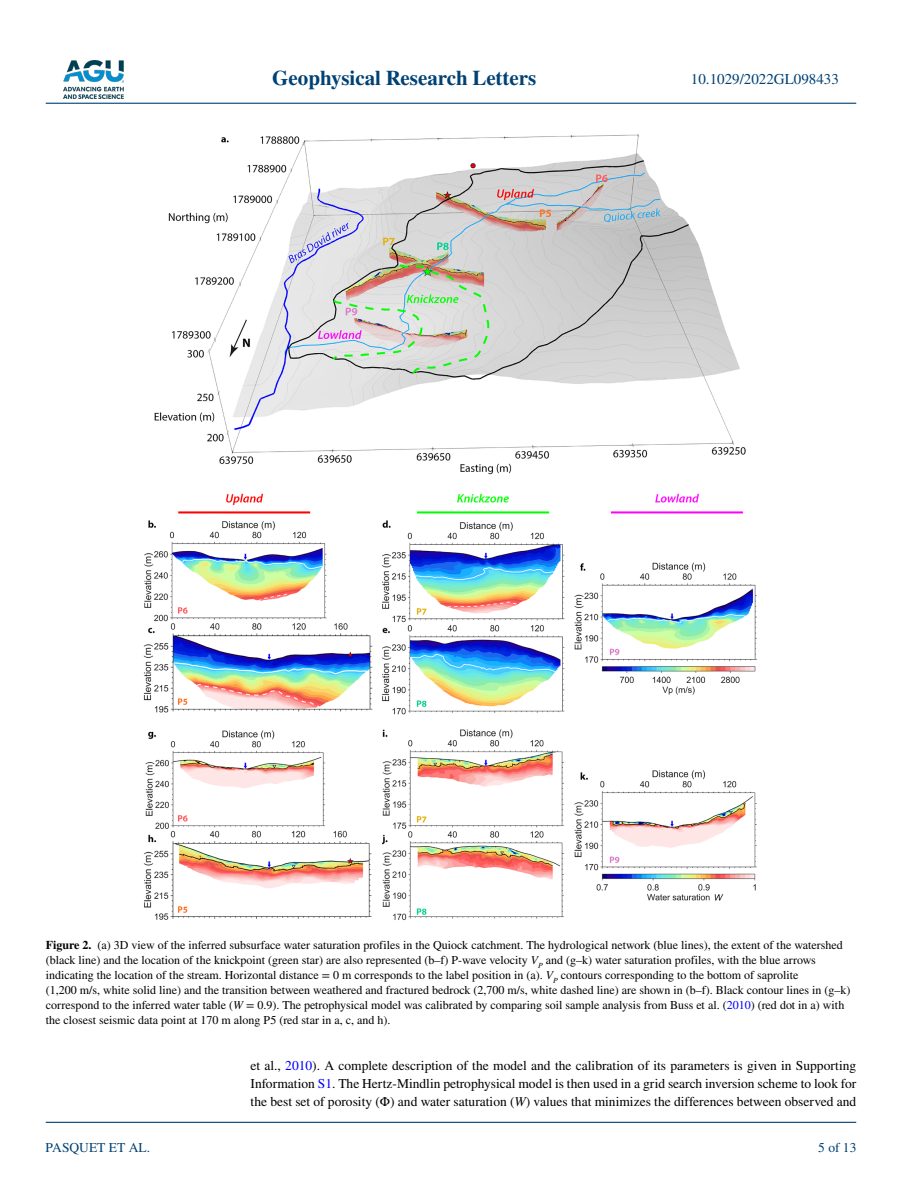
<style>
.page{position:relative;width:902px;height:1183px;background:#fff}
.page>*{position:absolute;margin:0;border:0;box-sizing:border-box;transform-origin:0 0}
.t1{font:700 21px "STIX";color:#004174}
.t2{font:15px "STIX";color:#004174}
.t3{font:13.5px/18px "STIX";color:#000;text-align:justify}
.t4{font:13.5px "STIX";color:#004174}
.t5{font:12px/15px "STIX";color:#000}
.s1{font-weight:700}
.s2{font-style:italic}
.s3{color:#00f}
</style>
<div class="page">
<img style="left:63px;top:60px;width:60px;height:39px">
<hr style="left:46px;top:103px;width:810px;height:1px;background:#004174">
<hr style="left:46px;top:1121px;width:810px;height:1px;background:#004174">
<img style="left:143px;top:134px;width:614px;height:786px">
<h1 class="t1" style="left:272px;top:66px;width:265px">Geophysical Research Letters</h1>
<p class="t2" style="left:691px;top:69px;width:149px">10.1029/2022GL098433</p>
<p class="t5" style="left:46px;top:938px;width:806px"><span class="s1">Figure 2.</span> (a) 3D view of the inferred subsurface water saturation profiles in the Quiock catchment. The hydrological network (blue lines), the extent of the watershed (black line) and the location of the knickpoint (green star) are also represented (b–f) P-wave velocity <span class="s2">V</span><sub>P</sub> and (g–k) water saturation profiles, with the blue arrows indicating the location of the stream. Horizontal distance = 0 m corresponds to the label position in (a). <span class="s2">V</span><sub>P</sub> contours corresponding to the bottom of saprolite<br>(1,200 m/s, white solid line) and the transition between weathered and fractured bedrock (2,700 m/s, white dashed line) are shown in (b–f). Black contour lines in (g–k) correspond to the inferred water table (<span class="s2">W</span> = 0.9). The petrophysical model was calibrated by comparing soil sample analysis from Buss et al. (<span class="s3">2010</span>) (red dot in a) with the closest seismic data point at 170 m along P5 (red star in a, c, and h).</p>
<p class="t4" style="left:45px;top:1138px;width:106px">PASQUET ET AL.</p>
<p class="t3" style="left:250px;top:1057px;width:607px">et al., <span class="s3">2010</span>). A complete description of the model and the calibration of its parameters is given in Supporting Information <span class="s3">S1</span>. The Hertz-Mindlin petrophysical model is then used in a grid search inversion scheme to look for the best set of porosity (Φ) and water saturation (<span class="s2">W</span>) values that minimizes the differences between observed and</p>
<p class="t4" style="left:818px;top:1138px;width:40px">5 of 13</p>
</div>
